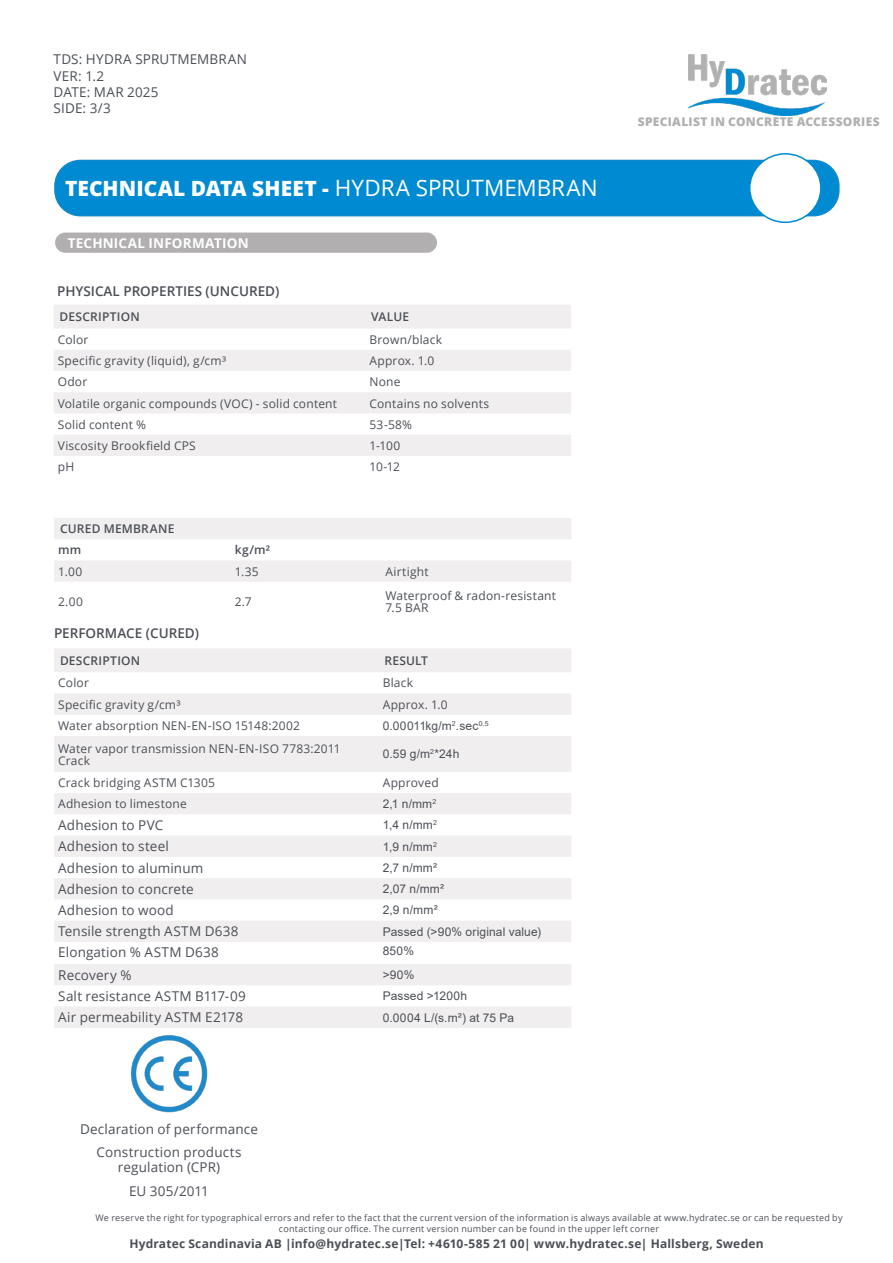
<style>
.page{position:relative;width:893px;height:1263px;background:#fff}
.page>*{position:absolute;margin:0;border:0;box-sizing:border-box;transform-origin:0 0}
.TDS_bold{font:800 21px "Open Sans";letter-spacing:.005em;color:#fff}
.Text_-_kopia{font:13.5px "Open Sans";letter-spacing:.01em;color:#4b4f56}
.Text{font:13.5px/15px "Open Sans";letter-spacing:.01em;color:#4b4f56;text-align:center}
.Text-2{font:600 13.5px "Open Sans";color:#4b4f56}
.Under_rubrik{font:700 13.5px "Open Sans";letter-spacing:.015em;color:#fff}
.Text_-_kopia-2{font:12px/12px "Open Sans";letter-spacing:.015em;color:#4b4f56}
.Text-3{font:12px "Arial";letter-spacing:.01em;color:#4b4f56}
.Text-4{font:700 12px "Open Sans";letter-spacing:.015em;color:#4b4f56}
.Text_-_kopia-3{font:600 12px "Open Sans";letter-spacing:.02em;color:#4b4f56}
.Text-5{font:800 12px "Open Sans";letter-spacing:.025em;color:#b2afb0}
.Text-6{font:9px/10.8px "Open Sans";letter-spacing:.025em;color:#4b4f56;text-align:center}
.s1{font-weight:400;font-size:22.5px}
</style>
<div class="page">
<div style="left:55px;top:160px;width:784px;height:56px;background:#008ad1;border-radius:25px"></div>
<div style="left:54px;top:160px;width:786px;height:56px;border:2px solid #1289ca;border-radius:25px"></div>
<div style="left:750px;top:154px;width:71px;height:68px;background:#fff;border-radius:50%"></div>
<div style="left:749px;top:153px;width:73px;height:70px;border:2px solid #008ad1;border-radius:50%"></div>
<img style="left:688px;top:55px;width:138px;height:60px">
<svg style="left:54px;top:305px;width:517px;height:151px;fill:#f1eeef"></svg>
<svg style="left:54px;top:649px;width:517px;height:379px;fill:#f1eeef"></svg>
<svg style="left:54px;top:518px;width:517px;height:64px"></svg>
<img style="left:131px;top:1035px;width:77px;height:78px">
<div style="left:55px;top:233px;width:382px;height:20px;background:#b2afb0;border-radius:10px"></div>
<p class="Text" style="left:54px;top:52px;width:195px">TDS: HYDRA SPRUTMEMBRAN</p>
<p class="Text" style="left:54px;top:68px;width:52px">VER: 1.2</p>
<p class="Text" style="left:54px;top:84px;width:106px">DATE: MAR 2025</p>
<p class="Text" style="left:54px;top:100px;width:59px">SIDE: 3/3</p>
<p class="TDS_bold" style="left:65px;top:172px;width:534px">TECHNICAL DATA SHEET - <span class="s1">HYDRA SPRUTMEMBRAN</span></p>
<p class="Under_rubrik" style="left:68px;top:233px;width:182px">TECHNICAL INFORMATION</p>
<p class="Text-2" style="left:57px;top:282px;width:224px">PHYSICAL PROPERTIES (UNCURED)</p>
<p class="Text_-_kopia-3" style="left:60px;top:309px;width:82px">DESCRIPTION</p>
<p class="Text_-_kopia-3" style="left:371px;top:309px;width:39px">VALUE</p>
<p class="Text_-_kopia-2" style="left:58px;top:333px;width:32px">Color</p>
<p class="Text_-_kopia-2" style="left:370px;top:333px;width:74px">Brown/black</p>
<p class="Text_-_kopia-2" style="left:58px;top:354px;width:170px">Specific gravity (liquid), g/cm³</p>
<p class="Text_-_kopia-2" style="left:370px;top:354px;width:66px">Approx. 1.0</p>
<p class="Text_-_kopia-2" style="left:58px;top:376px;width:31px">Odor</p>
<p class="Text_-_kopia-2" style="left:370px;top:376px;width:32px">None</p>
<p class="Text_-_kopia-2" style="left:58px;top:397px;width:281px">Volatile organic compounds (VOC) - solid content</p>
<p class="Text_-_kopia-2" style="left:370px;top:397px;width:121px">Contains no solvents</p>
<p class="Text_-_kopia-2" style="left:58px;top:418px;width:90px">Solid content %</p>
<p class="Text_-_kopia-2" style="left:370px;top:418px;width:44px">53-58%</p>
<p class="Text_-_kopia-2" style="left:58px;top:439px;width:140px">Viscosity Brookfield CPS</p>
<p class="Text_-_kopia-2" style="left:370px;top:439px;width:32px">1-100</p>
<p class="Text_-_kopia-2" style="left:58px;top:461px;width:18px">pH</p>
<p class="Text_-_kopia-2" style="left:370px;top:461px;width:32px">10-12</p>
<p class="Text_-_kopia-3" style="left:60px;top:521px;width:116px">CURED MEMBRANE</p>
<p class="Text_-_kopia-3" style="left:58px;top:542px;width:25px">mm</p>
<p class="Text_-_kopia-3" style="left:235px;top:542px;width:37px">kg/m²</p>
<p class="Text_-_kopia-2" style="left:58px;top:565px;width:25px">1.00</p>
<p class="Text_-_kopia-2" style="left:235px;top:565px;width:25px">1.35</p>
<p class="Text_-_kopia-2" style="left:386px;top:565px;width:45px">Airtight</p>
<p class="Text_-_kopia-2" style="left:58px;top:596px;width:26px">2.00</p>
<p class="Text_-_kopia-2" style="left:235px;top:596px;width:18px">2.7</p>
<p class="Text_-_kopia-2" style="left:386px;top:590px;width:172px">Waterproof &amp; radon-resistant<br>7.5 BAR</p>
<p class="Text-2" style="left:54px;top:624px;width:147px">PERFORMACE (CURED)</p>
<p class="Text_-_kopia-3" style="left:60px;top:652px;width:82px">DESCRIPTION</p>
<p class="Text_-_kopia-3" style="left:384px;top:652px;width:45px">RESULT</p>
<p class="Text_-_kopia-2" style="left:58px;top:677px;width:32px">Color</p>
<p class="Text_-_kopia-2" style="left:383px;top:677px;width:32px">Black</p>
<p class="Text_-_kopia-2" style="left:58px;top:698px;width:124px">Specific gravity g/cm³</p>
<p class="Text_-_kopia-2" style="left:383px;top:698px;width:66px">Approx. 1.0</p>
<p class="Text_-_kopia-2" style="left:58px;top:719px;width:243px">Water absorption NEN-EN-ISO 15148:2002</p>
<p class="Text-3" style="left:383px;top:717px;width:108px">0.00011kg/m<sup>2</sup>.sec<sup>0.5</sup></p>
<p class="Text_-_kopia-2" style="left:58px;top:742px;width:284px">Water vapor transmission NEN-EN-ISO 7783:2011<br>Crack</p>
<p class="Text-3" style="left:383px;top:746px;width:78px">0.59 g/m<sup>2</sup>*24h</p>
<p class="Text_-_kopia-2" style="left:58px;top:776px;width:158px">Crack bridging ASTM C1305</p>
<p class="Text_-_kopia-2" style="left:383px;top:776px;width:58px">Approved</p>
<p class="Text_-_kopia-2" style="left:58px;top:798px;width:130px">Adhesion to limestone</p>
<p class="Text-3" style="left:383px;top:796px;width:55px">2,1 n/mm<sup>2</sup></p>
<p class="Text_-_kopia" style="left:58px;top:816px;width:107px">Adhesion to PVC</p>
<p class="Text-3" style="left:383px;top:817px;width:56px">1,4 n/mm<sup>2</sup></p>
<p class="Text_-_kopia" style="left:58px;top:837px;width:112px">Adhesion to steel</p>
<p class="Text-3" style="left:383px;top:838px;width:56px">1,9 n/mm<sup>2</sup></p>
<p class="Text_-_kopia" style="left:58px;top:858px;width:147px">Adhesion to aluminum</p>
<p class="Text-3" style="left:383px;top:859px;width:56px">2,7 n/mm²</p>
<p class="Text_-_kopia" style="left:58px;top:880px;width:137px">Adhesion to concrete</p>
<p class="Text-3" style="left:383px;top:881px;width:63px">2,07 n/mm²</p>
<p class="Text_-_kopia" style="left:58px;top:901px;width:117px">Adhesion to wood</p>
<p class="Text-3" style="left:383px;top:902px;width:56px">2,9 n/mm²</p>
<p class="Text_-_kopia" style="left:58px;top:922px;width:182px">Tensile strength ASTM D638</p>
<p class="Text-3" style="left:383px;top:923px;width:160px">Passed (&gt;90% original value)</p>
<p class="Text_-_kopia" style="left:58px;top:942px;width:162px">Elongation % ASTM D638</p>
<p class="Text-3" style="left:383px;top:942px;width:33px">850%</p>
<p class="Text_-_kopia" style="left:58px;top:966px;width:75px">Recovery %</p>
<p class="Text-3" style="left:383px;top:966px;width:33px">&gt;90%</p>
<p class="Text_-_kopia" style="left:58px;top:987px;width:189px">Salt resistance ASTM B117-09</p>
<p class="Text-3" style="left:383px;top:988px;width:86px">Passed &gt;1200h</p>
<p class="Text_-_kopia" style="left:58px;top:1008px;width:186px">Air permeability ASTM E2178</p>
<p class="Text-3" style="left:383px;top:1009px;width:133px">0.0004 L/(s.m²) at 75 Pa</p>
<p class="Text" style="left:80px;top:1121px;width:179px">Declaration of performance</p>
<p class="Text" style="left:97px;top:1144px;width:146px">Construction products regulation (CPR)</p>
<p class="Text" style="left:129px;top:1183px;width:81px">EU 305/2011</p>
<p class="Text-5" style="left:638px;top:113px;width:243px">SPECIALIST IN CONCRETE ACCESSORIES</p>
<p class="Text-6" style="left:96px;top:1212px;width:748px">We reserve the right for typographical errors and refer to the fact that the current version of the information is always available at www.hydratec.se or can be requested by contacting our office. The current version number can be found in the upper left corner</p>
<p class="Text-4" style="left:129px;top:1235px;width:636px">Hydratec Scandinavia AB |info@hydratec.se|Tel: +4610-585 21 00| www.hydratec.se| Hallsberg, Sweden</p>
</div>
